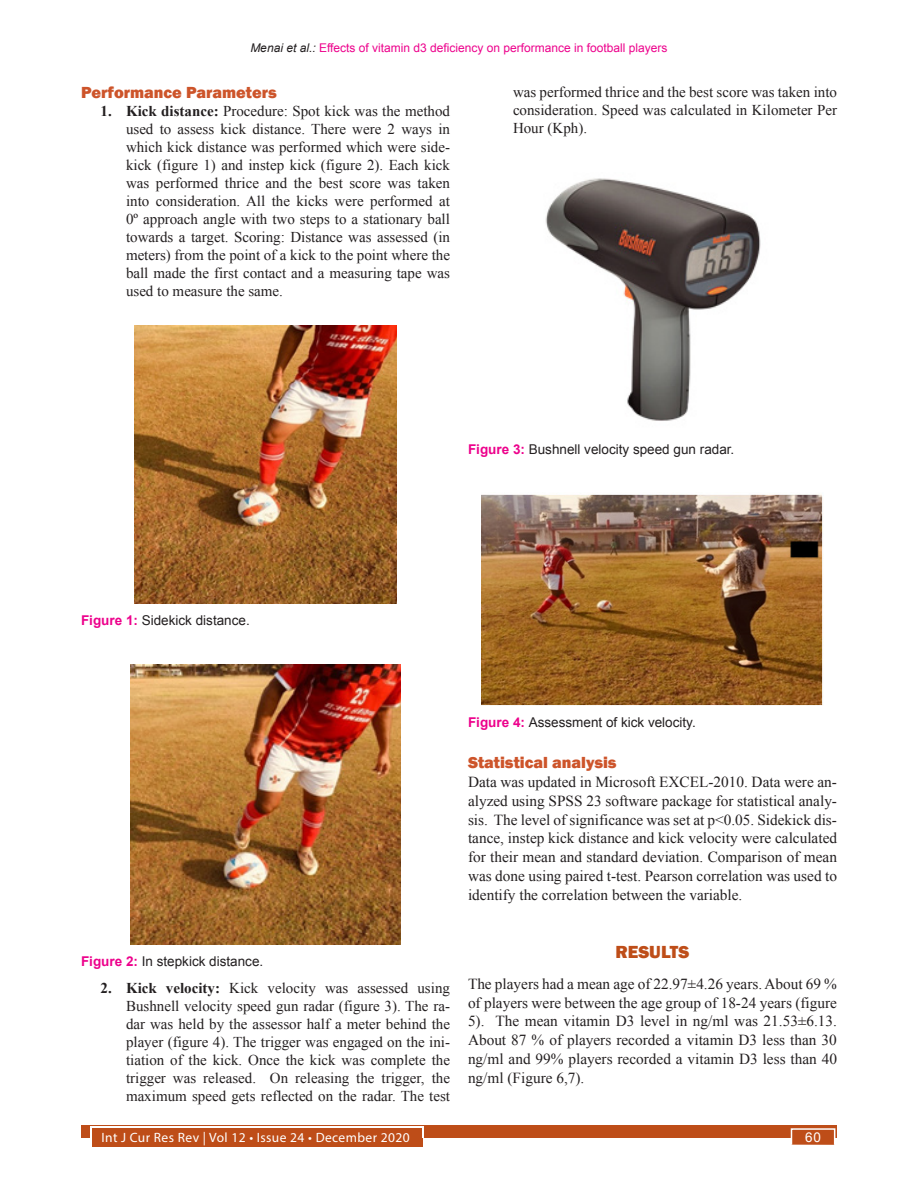
<style>
.page{position:relative;width:918px;height:1188px;background:#fff}
.page>*{position:absolute;margin:0;border:0;box-sizing:border-box;transform-origin:0 0}
.Head_1_copy_2{font:800 18px "Franklin Gothic";color:#be4d18}
.Head_2{font:800 16.5px "Franklin Gothic";color:#cd542a}
.Text{font:15.3px/18.9px "Times New Roman";color:#231f20;text-align:justify}
.Number_list{font:15px/18px "Times New Roman";color:#231f20;text-align:justify}
.Figure_caption{font:13.5px "Arial";color:#231f20}
.t1{font:13.5px "Myriad Pro";letter-spacing:.03em;color:#fff}
.t2{font:13.5px "Arial";color:#fff}
.t3{font:12px "Arial";color:#ed028c}
.s1{font-style:italic;color:#231f20}
.s2{font-weight:700}
.s3{font-weight:700;color:#ed028c}
</style>
<div class="page">
<div style="left:81px;top:1125px;width:756px;height:13px;background:#be4d18"></div>
<div style="left:92px;top:1128px;width:331px;height:19px;background:#be4d18"></div>
<hr style="left:91px;top:1127px;width:332px;height:1px;background:#fff">
<div style="left:791px;top:1128px;width:44px;height:18px;background:#be4d18;border:2px solid #fff"></div>
<img style="left:134px;top:326px;width:263px;height:277px">
<img style="left:131px;top:664px;width:269px;height:280px">
<img style="left:545px;top:178px;width:216px;height:243px">
<img style="left:482px;top:494px;width:341px;height:211px">
<p class="t3" style="left:250px;top:40px;width:419px"><span class="s1">Menai et al.:</span> Effects of vitamin d3 deficiency on performance in football players</p>
<p class="Head_2" style="left:81px;top:82px;width:197px">Performance Parameters</p>
<p class="Number_list" style="left:126px;top:102px;width:326px;text-indent:-26px"><span class="s2">1. Kick distance:</span> Procedure: Spot kick was the method used to assess kick distance. There were 2 ways in which kick distance was performed which were side&shy;kick (figure 1) and instep kick (figure 2). Each kick was performed thrice and the best score was taken into consideration. All the kicks were performed at 0º approach angle with two steps to a stationary ball towards a target. Scoring: Distance was assessed (in meters) from the point of a kick to the point where the ball made the first contact and a measuring tape was used to measure the same.</p>
<p class="Number_list" style="left:513px;top:83px;width:326px">was performed thrice and the best score was taken into consideration. Speed was calculated in Kilometer Per Hour (Kph).</p>
<p class="Figure_caption" style="left:468px;top:440px;width:268px"><span class="s3">Figure 3:</span> Bushnell velocity speed gun radar.</p>
<p class="Figure_caption" style="left:81px;top:611px;width:170px"><span class="s3">Figure 1:</span> Sidekick distance.</p>
<p class="Figure_caption" style="left:81px;top:953px;width:184px"><span class="s3">Figure 2:</span> In stepkick distance.</p>
<p class="Number_list" style="left:126px;top:979px;width:326px;text-indent:-26px"><span class="s2">2. Kick velocity:</span> Kick velocity was assessed using Bushnell velocity speed gun radar (figure 3). The ra&shy;dar was held by the assessor half a meter behind the player (figure 4). The trigger was engaged on the ini&shy;tiation of the kick. Once the kick was complete the trigger was released. On releasing the trigger, the maximum speed gets reflected on the radar. The test</p>
<p class="t1" style="left:101px;top:1129px;width:310px">Int J Cur Res Rev | Vol 12 • Issue 24 • December 2020</p>
<p class="Figure_caption" style="left:468px;top:714px;width:229px"><span class="s3">Figure 4:</span> Assessment of kick velocity.</p>
<p class="Head_2" style="left:468px;top:752px;width:150px">Statistical analysis</p>
<p class="Text" style="left:468px;top:772px;width:371px">Data was updated in Microsoft EXCEL-2010. Data were an&shy;alyzed using SPSS 23 software package for statistical analy&shy;sis. The level of significance was set at p&lt;0.05. Sidekick dis&shy;tance, instep kick distance and kick velocity were calculated for their mean and standard deviation. Comparison of mean was done using paired t-test. Pearson correlation was used to identify the correlation between the variable.</p>
<p class="Head_1_copy_2" style="left:615px;top:940px;width:76px">RESULTS</p>
<p class="Text" style="left:468px;top:974px;width:371px">The players had a mean age of 22.97±4.26 years. About 69 % of players were between the age group of 18-24 years (figure 5). The mean vitamin D3 level in ng/ml was 21.53±6.13.<br>About 87 % of players recorded a vitamin D3 less than 30 ng/ml and 99% players recorded a vitamin D3 less than 40 ng/ml (Figure 6,7).</p>
<p class="t2" style="left:805px;top:1129px;width:17px">60</p>
</div>
